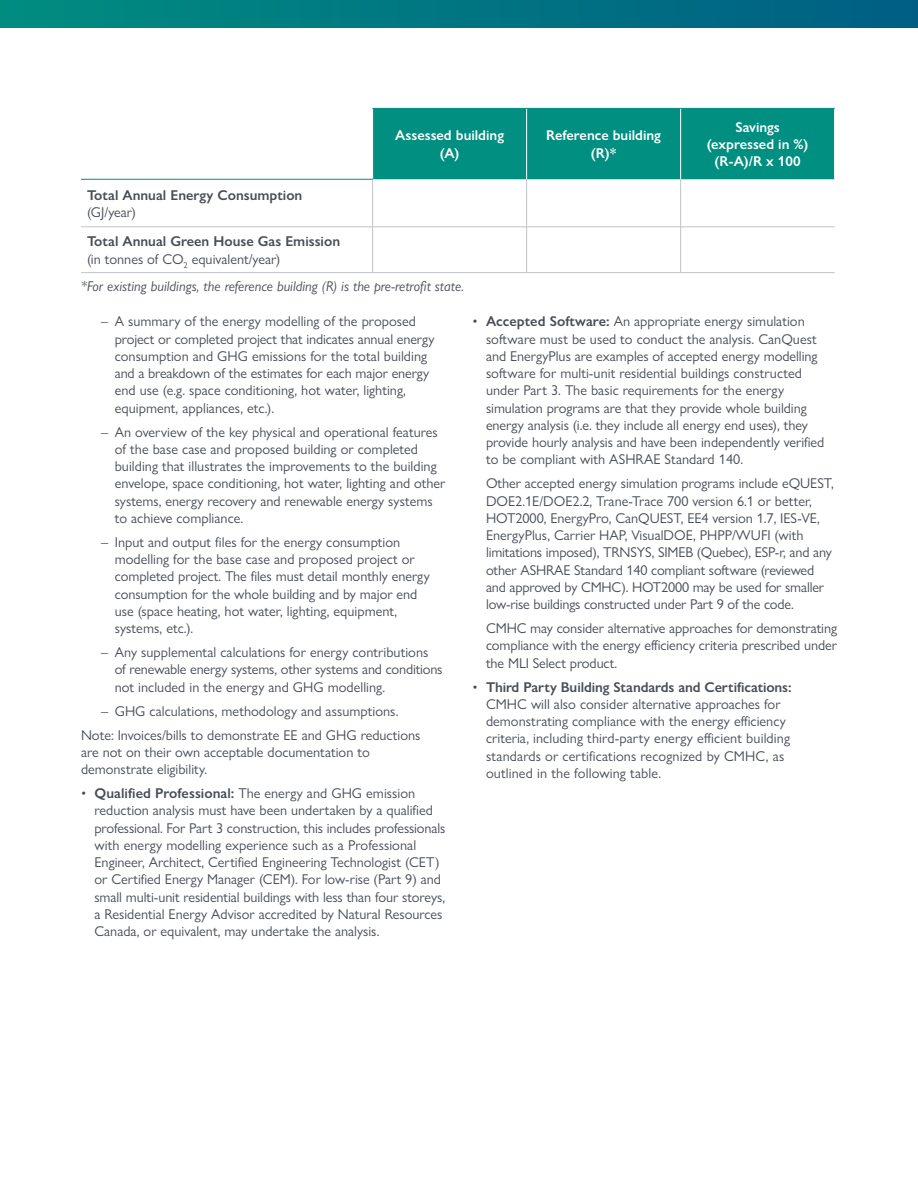
<style>
.page{position:relative;width:918px;height:1188px;background:#fff}
.page>*{position:absolute;margin:0;border:0;box-sizing:border-box;transform-origin:0 0}
.P_MU_Body{font:14.25px/17.2px "Gill Sans Nova";color:#474c55}
.Table_body{font:600 14.25px/17.2px "Gill Sans Nova";color:#474c55}
.Table_body-2{font:600 14.25px/17.2px "Gill Sans Nova";color:#fff;text-align:center}
.P_MU_Body-2{font:italic 14.25px "Gill Sans Nova";color:#474c55}
.s1{font-weight:400}
.s2{font-weight:600}
</style>
<div class="page">
<div style="left:0;top:0;width:918px;height:27px;background:linear-gradient(to right,#008d80,#005e84)"></div>
<div style="left:373px;top:109px;width:461px;height:70px;background:#008f80"></div>
<hr style="left:526px;top:109px;width:1px;height:70px;background:#fff">
<hr style="left:680px;top:109px;width:1px;height:70px;background:#fff">
<hr style="left:372px;top:180px;width:1px;height:47px;background:#c1c3c7">
<hr style="left:526px;top:179px;width:1px;height:48px;background:#c1c3c7">
<hr style="left:680px;top:179px;width:1px;height:48px;background:#c1c3c7">
<hr style="left:81px;top:227px;width:292px;height:1px;background:#c1c3c7">
<hr style="left:373px;top:227px;width:154px;height:1px;background:#c1c3c7">
<hr style="left:372px;top:227px;width:1px;height:45px;background:#c1c3c7">
<hr style="left:527px;top:227px;width:154px;height:1px;background:#c1c3c7">
<hr style="left:526px;top:227px;width:1px;height:45px;background:#c1c3c7">
<hr style="left:681px;top:227px;width:154px;height:1px;background:#c1c3c7">
<hr style="left:680px;top:227px;width:1px;height:45px;background:#c1c3c7">
<hr style="left:81px;top:272px;width:292px;height:1px;background:#c1c3c7">
<hr style="left:373px;top:272px;width:154px;height:1px;background:#c1c3c7">
<hr style="left:527px;top:272px;width:154px;height:1px;background:#c1c3c7">
<hr style="left:681px;top:272px;width:154px;height:1px;background:#c1c3c7">
<hr style="left:372px;top:108px;width:155px;height:1px;background:#008f80">
<hr style="left:527px;top:108px;width:154px;height:1px;background:#008f80">
<hr style="left:681px;top:108px;width:154px;height:1px;background:#008f80">
<hr style="left:81px;top:179px;width:292px;height:1px;background:#008f80">
<p class="Table_body-2" style="left:395px;top:127px;width:110px">Assessed building</p>
<p class="Table_body-2" style="left:440px;top:144px;width:21px">(A)</p>
<p class="Table_body" style="left:87px;top:186px;width:217px">Total Annual Energy Consumption <span class="s1">(GJ/year)</span></p>
<p class="Table_body" style="left:87px;top:233px;width:255px">Total Annual Green House Gas Emission <span class="s1">(in tonnes of CO</span><sub>2</sub> <span class="s1">equivalent/year)</span></p>
<p class="P_MU_Body-2" style="left:81px;top:277px;width:385px">*For existing buildings, the reference building (R) is the pre-retrofit state.</p>
<p class="Table_body-2" style="left:546px;top:127px;width:116px">Reference building</p>
<p class="Table_body-2" style="left:591px;top:144px;width:27px">(R)*</p>
<p class="Table_body-2" style="left:707px;top:118px;width:103px">Savings (expressed in %) (R-A)/R x 100</p>
<p class="P_MU_Body" style="left:115px;top:313px;width:321px;text-indent:-14px">– A summary of the energy modelling of the proposed project or completed project that indicates annual energy consumption and GHG emissions for the total building and a breakdown of the estimates for each major energy end use (e.g. space conditioning, hot water, lighting, equipment, appliances, etc.).</p>
<p class="P_MU_Body" style="left:115px;top:423px;width:332px;text-indent:-14px">– An overview of the key physical and operational features of the base case and proposed building or completed building that illustrates the improvements to the building envelope, space conditioning, hot water, lighting and other systems, energy recovery and renewable energy systems to achieve compliance.</p>
<p class="P_MU_Body" style="left:115px;top:533px;width:317px;text-indent:-14px">– Input and output files for the energy consumption modelling for the base case and proposed project or completed project. The files must detail monthly energy consumption for the whole building and by major end use (space heating, hot water, lighting, equipment, systems, etc.).</p>
<p class="P_MU_Body" style="left:115px;top:644px;width:329px;text-indent:-14px">– Any supplemental calculations for energy contributions of renewable energy systems, other systems and conditions not included in the energy and GHG modelling.</p>
<p class="P_MU_Body" style="left:101px;top:702px;width:299px">– GHG calculations, methodology and assumptions.</p>
<p class="P_MU_Body" style="left:81px;top:726px;width:341px">Note: Invoices/bills to demonstrate EE and GHG reductions are not on their own acceptable documentation to demonstrate eligibility.</p>
<p class="P_MU_Body" style="left:94px;top:785px;width:352px;text-indent:-14px">• <span class="s2">Qualified Professional:</span> The energy and GHG emission reduction analysis must have been undertaken by a qualified professional. For Part 3 construction, this includes professionals with energy modelling experience such as a Professional Engineer, Architect, Certified Engineering Technologist (CET) or Certified Energy Manager (CEM). For low-rise (Part 9) and small multi-unit residential buildings with less than four storeys, a Residential Energy Advisor accredited by Natural Resources Canada, or equivalent, may undertake the analysis.</p>
<p class="P_MU_Body" style="left:486px;top:313px;width:340px;text-indent:-14px">• <span class="s2">Accepted Software:</span> An appropriate energy simulation software must be used to conduct the analysis. CanQuest and EnergyPlus are examples of accepted energy modelling software for multi-unit residential buildings constructed under Part 3. The basic requirements for the energy simulation programs are that they provide whole building energy analysis (i.e. they include all energy end uses), they provide hourly analysis and have been independently verified to be compliant with ASHRAE Standard 140.</p>
<p class="P_MU_Body" style="left:486px;top:475px;width:350px">Other accepted energy simulation programs include eQUEST, DOE2.1E/DOE2.2, Trane-Trace 700 version 6.1 or better, HOT2000, EnergyPro, CanQUEST, EE4 version 1.7, IES-VE, EnergyPlus, Carrier HAP, VisualDOE, PHPP/WUFI (with limitations imposed), TRNSYS, SIMEB (Quebec), ESP-r, and any other ASHRAE Standard 140 compliant software (reviewed and approved by CMHC). HOT2000 may be used for smaller low-rise buildings constructed under Part 9 of the code.</p>
<p class="P_MU_Body" style="left:486px;top:620px;width:353px;text-align:justify">CMHC may consider alternative approaches for demonstrating compliance with the energy efficiency criteria prescribed under the MLI Select product.</p>
<p class="P_MU_Body" style="left:486px;top:678px;width:307px;text-indent:-14px">• <span class="s2">Third Party Building Standards and Certifications:<br></span>CMHC will also consider alternative approaches for demonstrating compliance with the energy efficiency criteria, including third-party energy efficient building standards or certifications recognized by CMHC, as outlined in the following table.</p>
</div>
